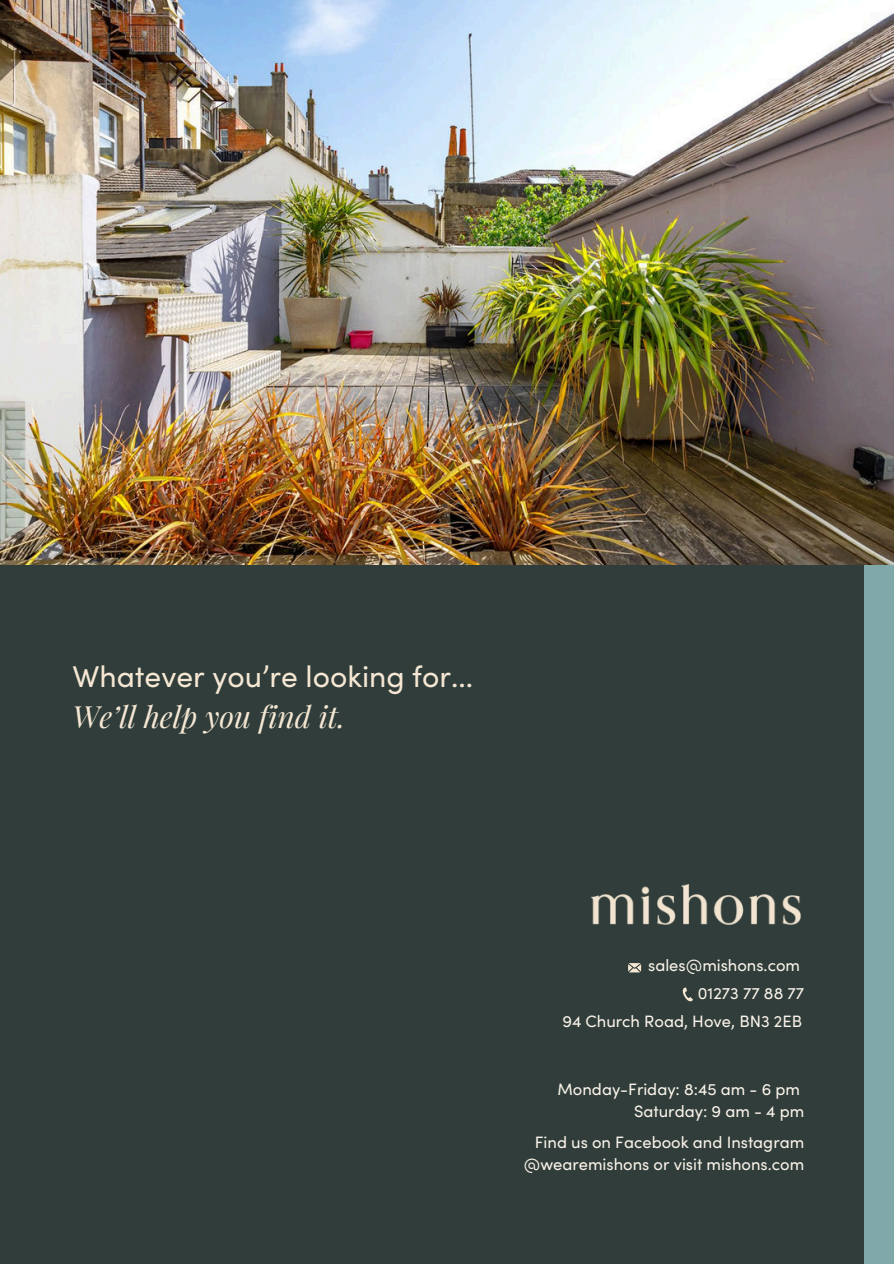
<style>
.page{position:relative;width:894px;height:1264px;background:#fff}
.page>*{position:absolute;margin:0;border:0;box-sizing:border-box;transform-origin:0 0}
.t1{font:30px "Sofia Pro";color:#f5e7d3}
.t2{font:italic 30px "Playfair Display";color:#f5e7d3}
.t3{font:16.5px/28.2px "Sofia Pro";color:#faf3e9;text-align:right}
</style>
<div class="page">
<img style="left:0;top:0;width:893px;height:565px">
<div style="left:0;top:565px;width:892px;height:698px;background:#303d3a"></div>
<div style="left:864px;top:565px;width:29px;height:698px;background:#80a8a8"></div>
<img style="left:591px;top:884px;width:208px;height:40px">
<svg style="left:682px;top:987px;width:10px;height:15px"></svg>
<svg style="left:628px;top:963px;width:13px;height:9px"></svg>
<h1 class="t1" style="left:72px;top:655px;width:402px">Whatever you’re looking for...</h1>
<h1 class="t2" style="left:72px;top:693px;width:274px">We’ll help you find it.</h1>
<p class="t3" style="left:562px;top:950px;width:243px">sales@mishons.com<br>01273 77 88 77<br>94 Church Road, Hove, BN3 2EB</p>
<p class="t3" style="left:557px;top:1076px;width:248px;line-height:22.5px">Monday-Friday: 8:45 am - 6 pm<br>Saturday: 9 am - 4 pm</p>
<p class="t3" style="left:523px;top:1129px;width:282px;line-height:22.5px">Find us on Facebook and Instagram @wearemishons or visit mishons.com</p>
</div>
